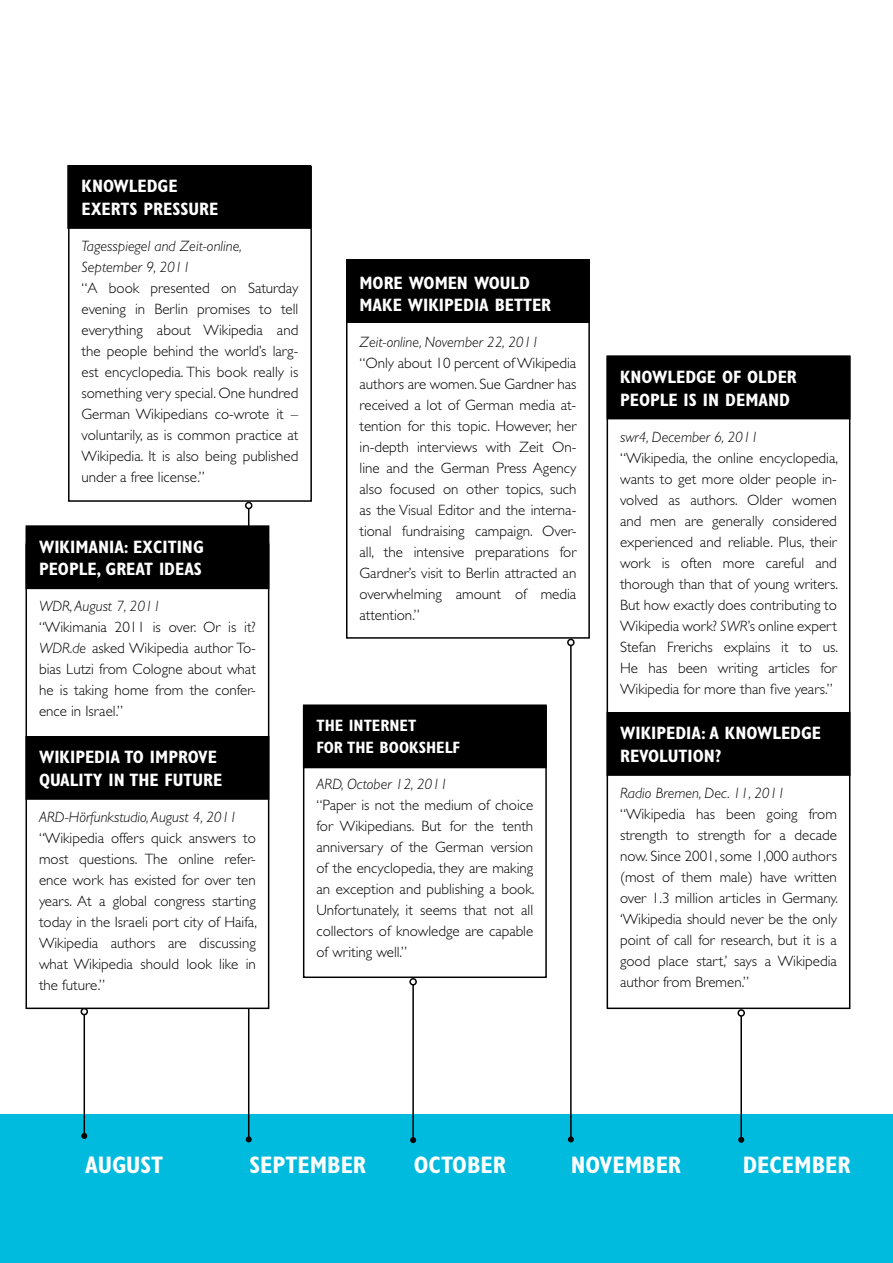
<style>
.page{position:relative;width:893px;height:1263px;background:#fff}
.page>*{position:absolute;margin:0;border:0;box-sizing:border-box;transform-origin:0 0}
.t1{font:700 condensed 24px "Gill Sans";color:#fff}
.t2{font:700 condensed 18px/22.5px "Gill Sans";color:#fff}
.t3{font:700 condensed 16.5px/22.5px "Gill Sans";color:#fff}
.t4{font:300 15px/21px "Gill Sans";color:#000;text-align:justify}
.t5{font:italic 300 15px/21px "Gill Sans";color:#000}
.s1{font-style:italic}
</style>
<div class="page">
<div style="left:0;top:1114px;width:893px;height:149px;background:#00bbde"></div>
<hr style="left:248px;top:508px;width:1px;height:631px;background:#000">
<div style="left:245px;top:502px;width:7px;height:7px;border:2px solid #000;border-radius:50%"></div>
<svg style="left:246px;top:1136px;width:6px;height:6px"></svg>
<hr style="left:570px;top:645px;width:2px;height:494px;background:#000">
<div style="left:567px;top:639px;width:8px;height:7px;border:2px solid #000;border-radius:50%"></div>
<svg style="left:568px;top:1136px;width:6px;height:6px"></svg>
<hr style="left:412px;top:985px;width:2px;height:155px;background:#000">
<div style="left:409px;top:978px;width:8px;height:7px;border:2px solid #000;border-radius:50%"></div>
<svg style="left:410px;top:1137px;width:6px;height:6px"></svg>
<div style="left:68px;top:166px;width:244px;height:336px;border:2px solid #000"></div>
<div style="left:303px;top:706px;width:244px;height:272px;border:2px solid #000"></div>
<div style="left:346px;top:259px;width:244px;height:380px;border:2px solid #000"></div>
<div style="left:304px;top:705px;width:242px;height:62px;background:#000"></div>
<div style="left:303px;top:704px;width:244px;height:64px;border:2px solid #000"></div>
<hr style="left:84px;top:1014px;width:1px;height:122px;background:#000">
<div style="left:81px;top:1008px;width:7px;height:7px;border:2px solid #000;border-radius:50%"></div>
<svg style="left:81px;top:1133px;width:6px;height:6px"></svg>
<hr style="left:740px;top:1016px;width:2px;height:124px;background:#000">
<div style="left:737px;top:1009px;width:8px;height:8px;border:2px solid #000;border-radius:50%"></div>
<svg style="left:738px;top:1137px;width:6px;height:6px"></svg>
<div style="left:26px;top:544px;width:243px;height:464px;background:#fff"></div>
<div style="left:26px;top:543px;width:243px;height:466px;border:2px solid #000"></div>
<div style="left:607px;top:356px;width:243px;height:653px;border:2px solid #000"></div>
<div style="left:26px;top:737px;width:243px;height:62px;background:#000"></div>
<div style="left:26px;top:736px;width:243px;height:64px;border:2px solid #000"></div>
<div style="left:607px;top:356px;width:243px;height:63px;background:#000"></div>
<div style="left:68px;top:166px;width:242px;height:62px;background:#000"></div>
<div style="left:67px;top:165px;width:244px;height:64px;border:2px solid #000"></div>
<div style="left:26px;top:526px;width:243px;height:62px;background:#000"></div>
<div style="left:26px;top:525px;width:243px;height:64px;border:2px solid #000"></div>
<div style="left:347px;top:260px;width:242px;height:62px;background:#000"></div>
<div style="left:346px;top:259px;width:244px;height:64px;border:2px solid #000"></div>
<div style="left:607px;top:713px;width:243px;height:62px;background:#000"></div>
<div style="left:607px;top:712px;width:243px;height:64px;border:2px solid #000"></div>
<p class="t2" style="left:82px;top:175px;width:138px">KNOWLEDGE<br>EXERTS PRESSURE</p>
<p class="t5" style="left:82px;top:235px;width:162px">Tagesspiegel and Zeit-online,<br>September 9, 2011</p>
<p class="t4" style="left:82px;top:277px;width:219px">“A book presented on Saturday evening in Berlin promises to tell everything about Wikipedia and the people behind the world’s larg&shy;est encyclopedia. This book really is something very special. One hundred German Wikipedians co-wrote it – voluntarily, as is common practice at Wikipedia. It is also being published under a free license.”</p>
<p class="t2" style="left:359px;top:271px;width:193px">MORE WOMEN WOULD<br>MAKE WI KIPEDIA BETTER</p>
<p class="t5" style="left:359px;top:332px;width:181px">Zeit-online, November 22, 2011</p>
<p class="t4" style="left:359px;top:353px;width:218px">“Only about 10 percent of Wikipedia authors are women. Sue Gardner has received a lot of German media at&shy;tention for this topic. However, her in-depth interviews with Zeit On&shy;line and the German Press Agency also focused on other topics, such as the Visual Editor and the interna&shy;tional fundraising campaign. Over&shy;all, the intensive preparations for Gardner’s visit to Berlin attracted an overwhelming amount of media attention.”</p>
<p class="t2" style="left:39px;top:535px;width:166px">WIKIMANIA: EXCITING<br>PEOPLE, GREAT IDEAS</p>
<p class="t5" style="left:39px;top:596px;width:123px">WDR, August 7, 2011</p>
<p class="t4" style="left:39px;top:617px;width:219px">“Wikimania 2011 is over. Or is it?<br><span class="s1">WDR.de</span> asked Wikipedia author To&shy;bias Lutzi from Cologne about what he is taking home from the confer&shy;ence in Israel.”</p>
<p class="t2" style="left:39px;top:746px;width:185px">WIKIPEDIA TO IMPROVE<br>QUALITY IN THE FUTURE</p>
<p class="t5" style="left:39px;top:806px;width:200px">ARD-Hörfunkstudio, August 4, 2011</p>
<p class="t4" style="left:39px;top:827px;width:220px">“Wikipedia offers quick answers to most questions. The online refer&shy;ence work has existed for over ten years. At a global congress starting today in the Israeli port city of Haifa, Wikipedia authors are discussing what Wikipedia should look like in the future.”</p>
<p class="t3" style="left:316px;top:714px;width:143px">THE INTERNET<br>FOR THE BOOKSHELF</p>
<p class="t5" style="left:316px;top:774px;width:133px">ARD, October 12, 2011</p>
<p class="t4" style="left:316px;top:795px;width:220px">“Paper is not the medium of choice for Wikipedians. But for the tenth anniversary of the German version of the encyclopedia, they are making an exception and publishing a book.<br>Unfortunately, it seems that not all collectors of knowledge are capable of writing well.”</p>
<p class="t2" style="left:620px;top:366px;width:178px">KNOWLEDGE OF OLDER<br>PEOPLE IS IN DEMAND</p>
<p class="t5" style="left:620px;top:426px;width:140px">swr4, December 6, 2011</p>
<p class="t4" style="left:620px;top:447px;width:220px">“Wikipedia, the online encyclopedia, wants to get more older people in&shy;volved as authors. Older women and men are generally considered experienced and reliable. Plus, their work is often more careful and thorough than that of young writers.<br>But how exactly does contributing to Wikipedia work? <span class="s1">SWR</span>’s online expert Stefan Frerichs explains it to us.<br>He has been writing articles for Wikipedia for more than five years.”</p>
<p class="t2" style="left:620px;top:722px;width:202px">WIKIPEDIA: A KNOWLEDGE<br>REVOLUTION?</p>
<p class="t5" style="left:620px;top:782px;width:167px">Radio Bremen, Dec. 11, 2011</p>
<p class="t4" style="left:620px;top:803px;width:220px">“Wikipedia has been going from strength to strength for a decade now. Since 2001, some 1,000 authors (most of them male) have written over 1.3 million articles in Germany. ‘Wikipedia should never be the only point of call for research, but it is a good place start,’ says a Wikipedia author from Bremen.”</p>
<h1 class="t1" style="left:85px;top:1150px;width:80px">AUGUST</h1>
<h1 class="t1" style="left:249px;top:1150px;width:118px">SEPTEMBER</h1>
<h1 class="t1" style="left:414px;top:1150px;width:94px">OCTOBER</h1>
<h1 class="t1" style="left:571px;top:1150px;width:112px">NOVEMBER</h1>
<h1 class="t1" style="left:743px;top:1150px;width:109px">DECEMBER</h1>
</div>
